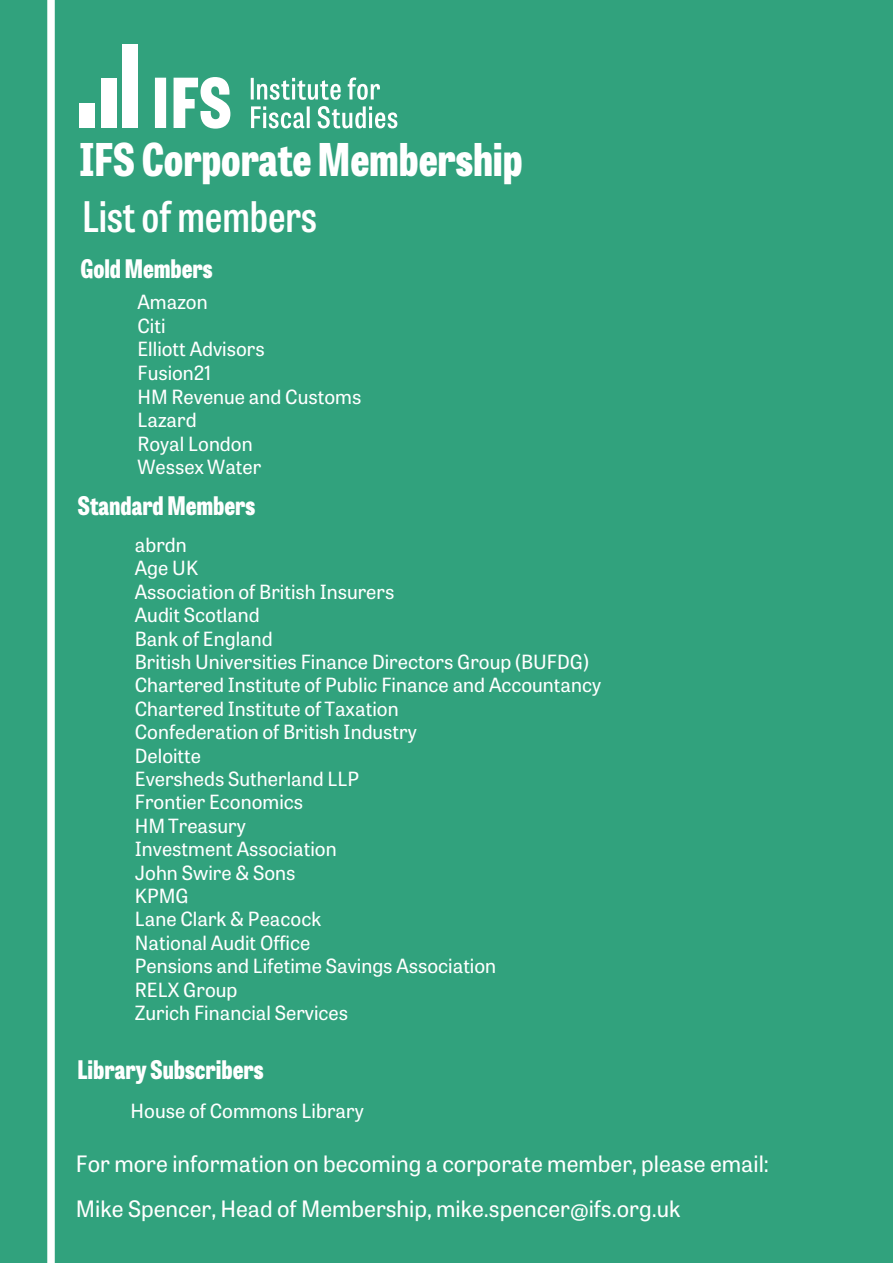
<style>
.page{position:relative;width:893px;height:1263px;background:#31a27d}
.page>*{position:absolute;margin:0;border:0;box-sizing:border-box;transform-origin:0 0}
.t1{font:800 45px "Tablet Gothic Condensed";color:#fff}
.t2{font:600 42px "Tablet Gothic Condensed";color:#fff}
.t3{font:800 25.5px "Tablet Gothic Condensed";color:#fff}
.t4{font:22.5px/45px "Tablet Gothic";color:#fff}
.t5{font:19.5px/23.4px "Tablet Gothic";color:#fff}
</style>
<div class="page">
<div style="left:123px;top:45px;width:15px;height:83px;background:#fff"></div>
<div style="left:101px;top:78px;width:15px;height:50px;background:#fff"></div>
<div style="left:79px;top:104px;width:15px;height:24px;background:#fff"></div>
<svg style="left:155px;top:77px;width:75px;height:52px"></svg>
<svg style="left:251px;top:106px;width:146px;height:23px"></svg>
<svg style="left:251px;top:77px;width:129px;height:23px"></svg>
<div style="left:47px;top:0;width:8px;height:1263px;background:#fff"></div>
<p class="t1" style="left:79px;top:125px;width:445px">IFS Corporate Membership</p>
<p class="t2" style="left:82px;top:188px;width:236px">List of members</p>
<p class="t3" style="left:80px;top:249px;width:134px">Gold Members</p>
<p class="t5" style="left:137px;top:291px;width:225px">Amazon<br>Citi<br>Elliott Advisors<br>Fusion21<br>HM Revenue and Customs<br>Lazard<br>Royal London<br>Wessex Water</p>
<p class="t3" style="left:77px;top:486px;width:179px">Standard Members</p>
<p class="t5" style="left:135px;top:534px;width:468px">abrdn<br>Age UK<br>Association of British Insurers<br>Audit Scotland<br>Bank of England<br>British Universities Finance Directors Group (BUFDG)<br>Chartered Institute of Public Finance and Accountancy<br>Chartered Institute of Taxation<br>Confederation of British Industry<br>Deloitte<br>Eversheds Sutherland LLP<br>Frontier Economics<br>HM Treasury<br>Investment Association<br>John Swire &amp; Sons<br>KPMG<br>Lane Clark &amp; Peacock<br>National Audit Office<br>Pensions and Lifetime Savings Association<br>RELX Group<br>Zurich Financial Services</p>
<p class="t3" style="left:77px;top:1050px;width:188px">Library Subscribers</p>
<p class="t5" style="left:131px;top:1099px;width:235px">House of Commons Library</p>
<p class="t4" style="left:76px;top:1141px;width:694px">For more information on becoming a corporate member, please email:<br>Mike Spencer, Head of Membership, mike.spencer@ifs.org.uk</p>
</div>
